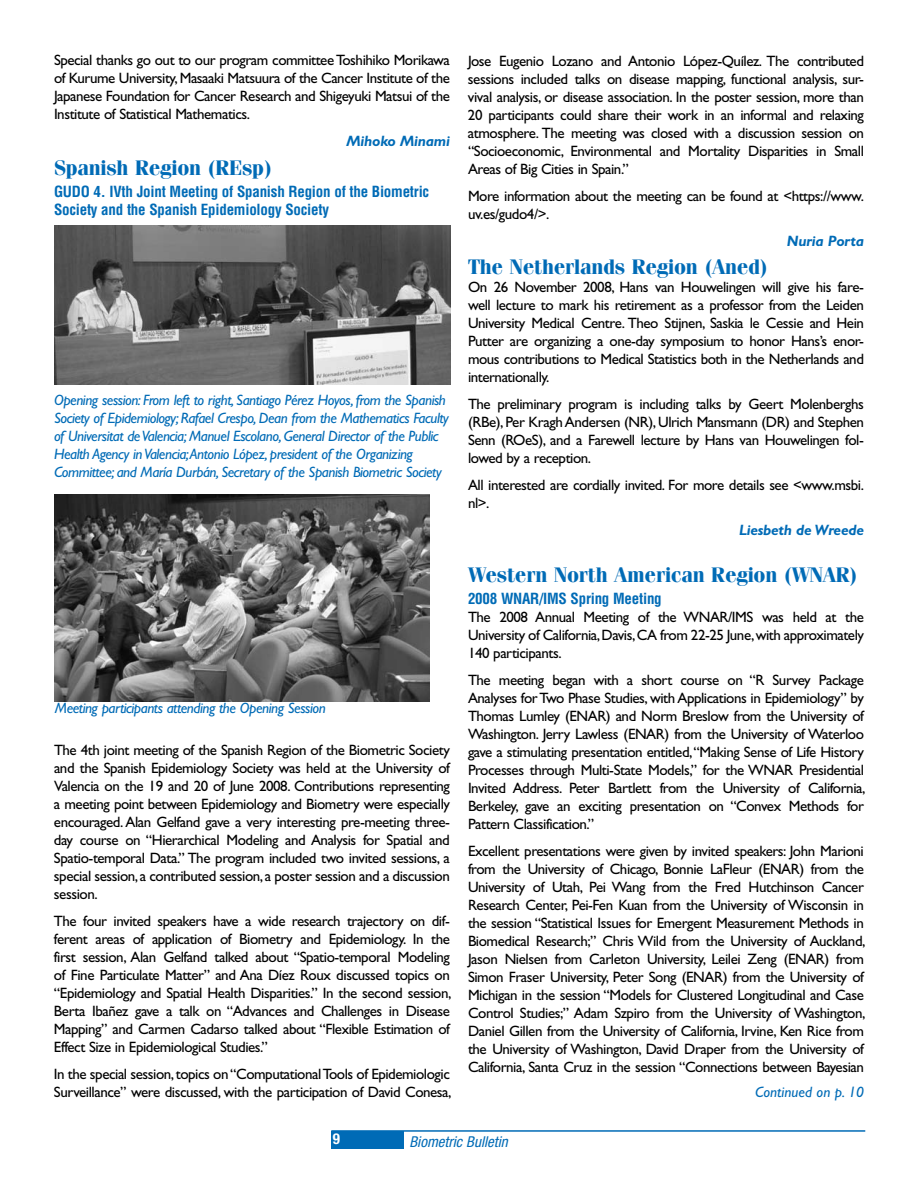
<style>
.page{position:relative;width:918px;height:1188px;background:#fff}
.page>*{position:absolute;margin:0;border:0;box-sizing:border-box;transform-origin:0 0}
.t1{font:700 21px "Fenice";letter-spacing:-.015em;color:#006bb6}
.t2{font:15px/18px "Gill Sans";letter-spacing:-.03em;color:#000;text-align:justify}
.t3{font:italic 15px/18px "Gill Sans";letter-spacing:-.03em;color:#006bb6}
.t4{font:700 condensed 15px/18px "Helvetica";letter-spacing:-.015em;color:#006bb6}
.t5{font:italic 700 15px "Gill Sans";letter-spacing:-.015em;color:#006bb6}
.t6{font:italic condensed 15px "Helvetica Neue";color:#006bb6}
.t7{font:italic 15px "Gill Sans";color:#006bb6}
.t8{font:700 condensed 15px "Helvetica Neue";color:#fff}
</style>
<div class="page">
<img style="left:54px;top:225px;width:396px;height:159px">
<img style="left:54px;top:494px;width:376px;height:208px">
<div style="left:331px;top:1131px;width:72px;height:18px;background:#006bb6"></div>
<hr style="left:331px;top:1130px;width:534px;height:2px;background:#006bb6">
<p class="t2" style="left:54px;top:51px;width:398px">Special thanks go out to our program committee Toshihiko Morikawa of Kurume University, Masaaki Matsuura of the Cancer Institute of the Japanese Foundation for Cancer Research and Shigeyuki Matsui of the Institute of Statistical Mathematics.</p>
<p class="t5" style="left:346px;top:133px;width:105px">Mihoko Minami</p>
<h1 class="t1" style="left:54px;top:155px;width:220px">Spanish Region (REsp)</h1>
<p class="t4" style="left:54px;top:183px;width:377px">GUDO 4. IVth Joint Meeting of Spanish Region of the Biometric<br>Society and the Spanish Epidemiology Society</p>
<p class="t3" style="left:54px;top:391px;width:396px">Opening session: From left to right, Santiago Pérez Hoyos, from the Spanish Society of Epidemiology; Rafael Crespo, Dean from the Mathematics Faculty of Universitat de Valencia; Manuel Escolano, General Director of the Public Health Agency in Valencia; Antonio López, president of the Organizing Committee; and María Durbán, Secretary of the Spanish Biometric Society</p>
<p class="t3" style="left:55px;top:699px;width:272px">Meeting participants attending the Opening Session</p>
<p class="t2" style="left:54px;top:741px;width:398px">The 4th joint meeting of the Spanish Region of the Biometric Society and the Spanish Epidemiology Society was held at the University of Valencia on the 19 and 20 of June 2008. Contributions representing a meeting point between Epidemiology and Biometry were especially encouraged. Alan Gelfand gave a very interesting pre-meeting three&shy;day course on “Hierarchical Modeling and Analysis for Spatial and Spatio-temporal Data.” The program included two invited sessions, a special session, a contributed session, a poster session and a discussion session.</p>
<p class="t2" style="left:54px;top:912px;width:399px">The four invited speakers have a wide research trajectory on dif&shy;ferent areas of application of Biometry and Epidemiology. In the first session, Alan Gelfand talked about “Spatio-temporal Modeling of Fine Particulate Matter” and Ana Díez Roux discussed topics on “Epidemiology and Spatial Health Disparities.” In the second session, Berta Ibañez gave a talk on “Advances and Challenges in Disease Mapping” and Carmen Cadarso talked about “Flexible Estimation of Effect Size in Epidemiological Studies.”</p>
<p class="t2" style="left:54px;top:1065px;width:399px">In the special session, topics on “Computational Tools of Epidemiologic<br>Surveillance” were discussed, with the participation of David Conesa,</p>
<p class="t2" style="left:468px;top:52px;width:398px">Jose Eugenio Lozano and Antonio López-Quílez. The contributed sessions included talks on disease mapping, functional analysis, sur&shy;vival analysis, or disease association. In the poster session, more than 20 participants could share their work in an informal and relaxing atmosphere. The meeting was closed with a discussion session on “Socioeconomic, Environmental and Mortality Disparities in Small Areas of Big Cities in Spain.”</p>
<p class="t2" style="left:468px;top:187px;width:396px">More information about the meeting can be found at &lt;https://www. uv.es/gudo4/&gt;.</p>
<p class="t5" style="left:787px;top:232px;width:79px">Nuria Porta</p>
<h1 class="t1" style="left:468px;top:254px;width:302px">The Netherlands Region (Aned)</h1>
<p class="t2" style="left:468px;top:278px;width:398px">On 26 November 2008, Hans van Houwelingen will give his fare&shy;well lecture to mark his retirement as a professor from the Leiden University Medical Centre. Theo Stijnen, Saskia le Cessie and Hein Putter are organizing a one-day symposium to honor Hans’s enor&shy;mous contributions to Medical Statistics both in the Netherlands and internationally.</p>
<p class="t2" style="left:468px;top:395px;width:398px">The preliminary program is including talks by Geert Molenberghs (RBe), Per Kragh Andersen (NR), Ulrich Mansmann (DR) and Stephen Senn (ROeS), and a Farewell lecture by Hans van Houwelingen fol&shy;lowed by a reception.</p>
<p class="t2" style="left:468px;top:476px;width:396px">All interested are cordially invited. For more details see &lt;www.msbi. nl&gt;.</p>
<p class="t5" style="left:739px;top:521px;width:126px">Liesbeth de Wreede</p>
<h1 class="t1" style="left:468px;top:562px;width:391px">Western North American Region (WNAR)</h1>
<p class="t4" style="left:468px;top:590px;width:195px">2008 WNAR/IMS Spring Meeting</p>
<p class="t2" style="left:468px;top:608px;width:397px">The 2008 Annual Meeting of the WNAR/IMS was held at the University of California, Davis, CA from 22-25 June, with approximately 140 participants.</p>
<p class="t2" style="left:468px;top:671px;width:399px">The meeting began with a short course on “R Survey Package Analyses for Two Phase Studies, with Applications in Epidemiology” by Thomas Lumley (ENAR) and Norm Breslow from the University of Washington. Jerry Lawless (ENAR) from the University of Waterloo gave a stimulating presentation entitled, “Making Sense of Life History Processes through Multi-State Models,” for the WNAR Presidential Invited Address. Peter Bartlett from the University of California, Berkeley, gave an exciting presentation on “Convex Methods for Pattern Classification.”</p>
<p class="t2" style="left:468px;top:842px;width:399px">Excellent presentations were given by invited speakers: John Marioni from the University of Chicago, Bonnie LaFleur (ENAR) from the University of Utah, Pei Wang from the Fred Hutchinson Cancer Research Center, Pei-Fen Kuan from the University of Wisconsin in the session “Statistical Issues for Emergent Measurement Methods in Biomedical Research;” Chris Wild from the University of Auckland, Jason Nielsen from Carleton University, Leilei Zeng (ENAR) from Simon Fraser University, Peter Song (ENAR) from the University of Michigan in the session “Models for Clustered Longitudinal and Case Control Studies;” Adam Szpiro from the University of Washington, Daniel Gillen from the University of California, Irvine, Ken Rice from the University of Washington, David Draper from the University of California, Santa Cruz in the session “Connections between Bayesian</p>
<p class="t7" style="left:755px;top:1084px;width:110px">Continued on p. 10</p>
<p class="t8" style="left:333px;top:1130px;width:9px">9</p>
<p class="t6" style="left:410px;top:1133px;width:100px">Biometric Bulletin</p>
</div>
